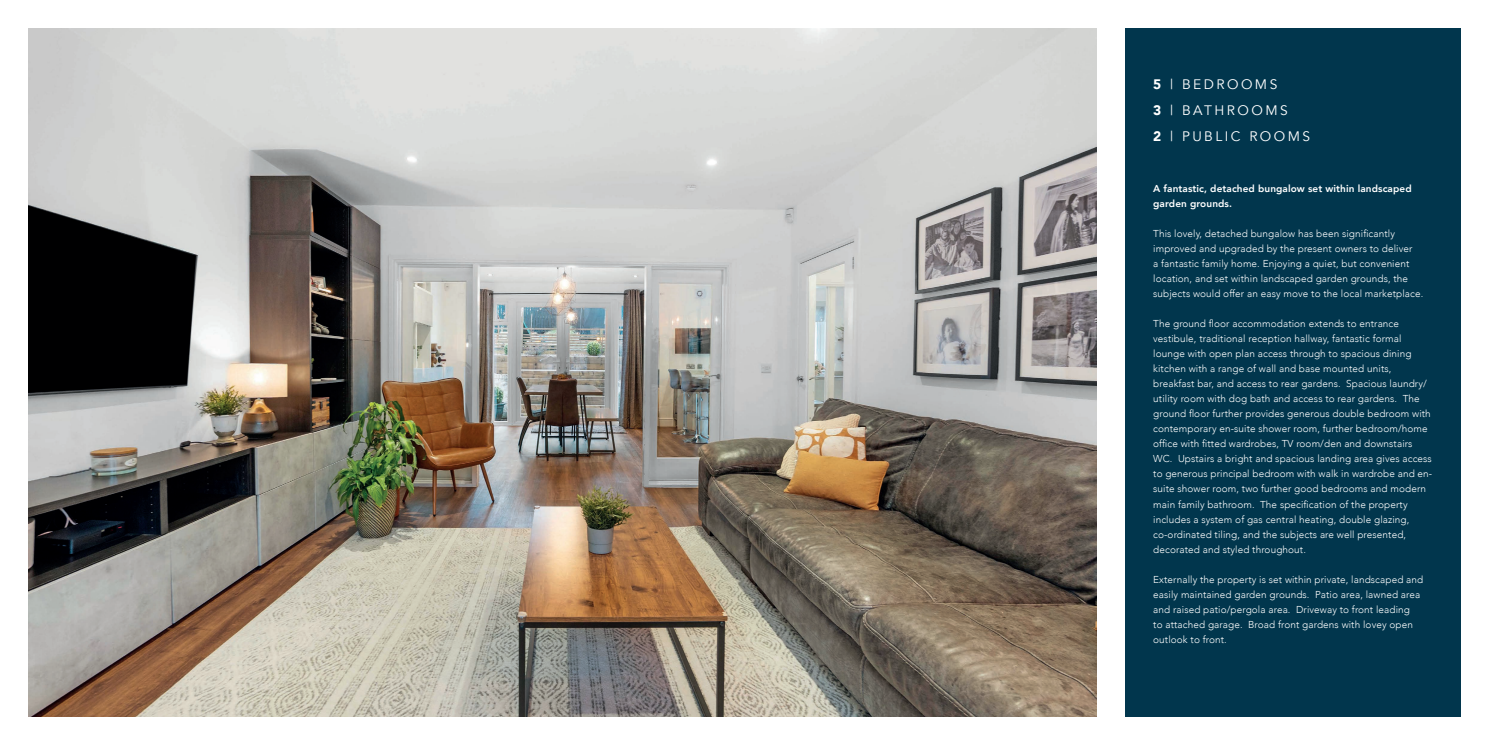
<style>
.page{position:relative;width:1489px;height:745px;background:#fff}
.page>*{position:absolute;margin:0;border:0;box-sizing:border-box;transform-origin:0 0}
.t1{font:13.75px "Avenir";letter-spacing:.18em;color:#fff}
.t2{font:300 10px/15px "Avenir";letter-spacing:.01em;color:#fff}
.t3{font:800 10px/15px "Avenir";letter-spacing:.01em;color:#fff}
.s1{font-weight:900}
</style>
<div class="page">
<div style="left:28px;top:28px;width:1432px;height:688px;background:#01364d"></div>
<div style="left:1096px;top:0;width:28px;height:744px;background:#fff"></div>
<img style="left:28px;top:28px;width:1068px;height:688px">
<p class="t1" style="left:1153px;top:75px;width:126px"><span class="s1">5</span> | BEDROOMS</p>
<p class="t1" style="left:1153px;top:102px;width:136px"><span class="s1">3</span> | BATHROOMS</p>
<p class="t1" style="left:1153px;top:128px;width:158px"><span class="s1">2</span> | PUBLIC ROOMS</p>
<p class="t3" style="left:1153px;top:181px;width:260px">A fantastic, detached bungalow set within landscaped garden grounds.</p>
<p class="t2" style="left:1153px;top:226px;width:272px">This lovely, detached bungalow has been significantly improved and upgraded by the present owners to deliver<br>a fantastic family home. Enjoying a quiet, but convenient location, and set within landscaped garden grounds, the subjects would offer an easy move to the local marketplace.</p>
<p class="t2" style="left:1153px;top:316px;width:280px">The ground floor accommodation extends to entrance vestibule, traditional reception hallway, fantastic formal lounge with open plan access through to spacious dining kitchen with a range of wall and base mounted units, breakfast bar, and access to rear gardens. Spacious laundry/ utility room with dog bath and access to rear gardens. The ground floor further provides generous double bedroom with contemporary en-suite shower room, further bedroom/home office with fitted wardrobes, TV room/den and downstairs WC. Upstairs a bright and spacious landing area gives access to generous principal bedroom with walk in wardrobe and en&shy;suite shower room, two further good bedrooms and modern main family bathroom. The specification of the property includes a system of gas central heating, double glazing, co-ordinated tiling, and the subjects are well presented, decorated and styled throughout.</p>
<p class="t2" style="left:1153px;top:571px;width:271px">Externally the property is set within private, landscaped and easily maintained garden grounds. Patio area, lawned area and raised patio/pergola area. Driveway to front leading<br>to attached garage. Broad front gardens with lovey open outlook to front.</p>
</div>
